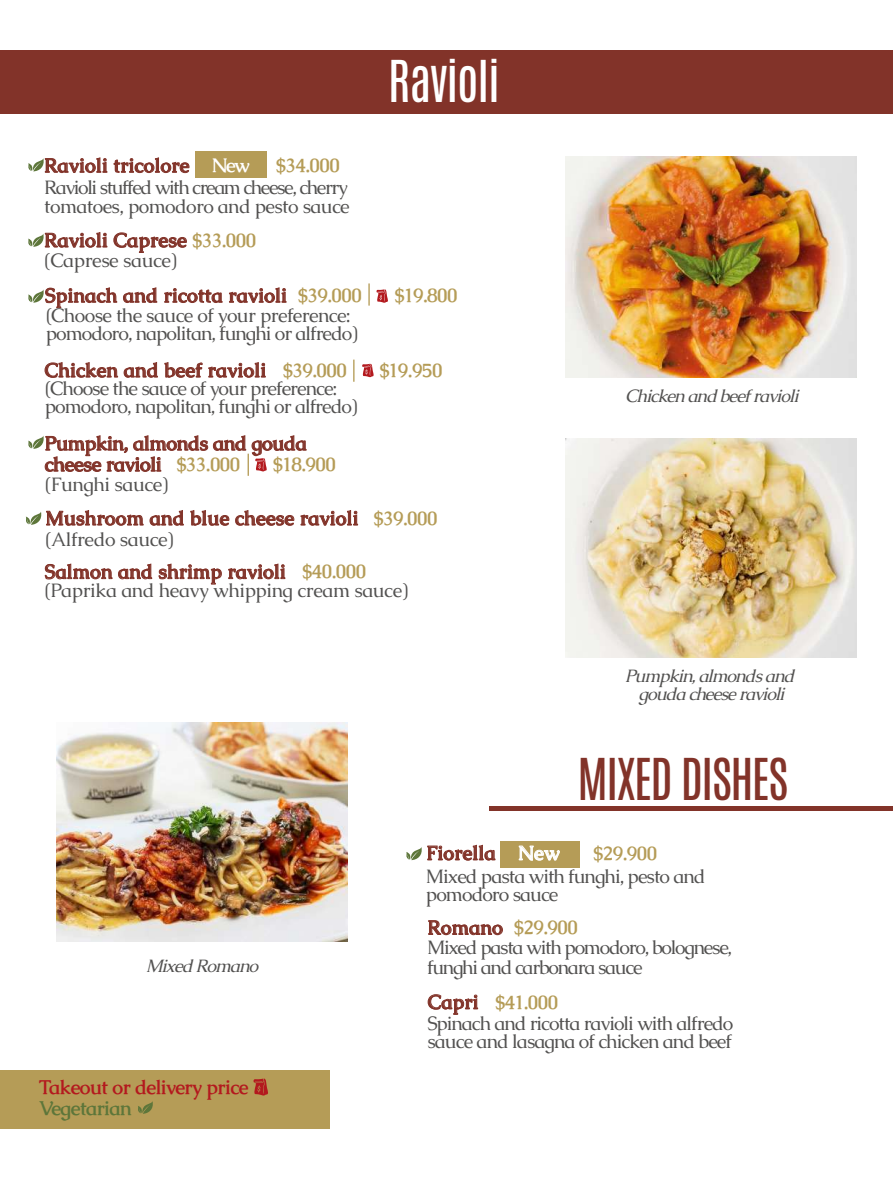
<style>
.page{position:relative;width:893px;height:1191px;background:#fff}
.page>*{position:absolute;margin:0;border:0;box-sizing:border-box;transform-origin:0 0}
.t1{font:48.15px "Antonio";letter-spacing:-.04em;color:#823329}
.t2{font:48.15px "Antonio";letter-spacing:-.025em;color:#fff}
.t3{font:700 19.8px "Caudex";letter-spacing:-.025em;color:#b3191e}
.t4{font:700 19.8px "Caudex";letter-spacing:-.025em;color:#5d763a}
.t5{font:19.5px/18px "Caudex";letter-spacing:-.05em;color:#525150}
.t6{font:700 19.5px/20.1px "Caudex";letter-spacing:.015em;color:#823329}
.t7{font:19.5px/19.5px "Caudex";letter-spacing:-.07em;color:#525150}
.t8{font:700 19.5px/21px "Caudex";letter-spacing:-.01em;color:#823329}
.t9{font:700 19.5px "Caudex";letter-spacing:-.025em;color:#b59c57}
.t10{font:19.5px "Caudex";letter-spacing:-.025em;color:#525150}
.t11{font:italic 18px/18px "Caudex";letter-spacing:-.06em;color:#525150;text-align:center}
.s1{color:#fff}
.s2{color:#b59c57}
.s3{font-weight:400;color:#525150}
.s4{font-weight:700;color:#823329}
.s5{font-weight:700;color:#b59c57}
</style>
<div class="page">
<div style="left:195px;top:152px;width:72px;height:26px;background:#b59c57"></div>
<div style="left:501px;top:841px;width:79px;height:26px;background:#b59c57"></div>
<img style="left:566px;top:438px;width:291px;height:219px">
<img style="left:566px;top:157px;width:291px;height:220px">
<img style="left:57px;top:722px;width:290px;height:219px">
<svg style="left:114px;top:157px;width:75px;height:16px"></svg>
<svg style="left:114px;top:232px;width:73px;height:21px"></svg>
<svg style="left:123px;top:287px;width:34px;height:16px"></svg>
<svg style="left:164px;top:288px;width:59px;height:15px"></svg>
<svg style="left:229px;top:287px;width:57px;height:16px"></svg>
<svg style="left:45px;top:362px;width:73px;height:16px"></svg>
<svg style="left:124px;top:362px;width:34px;height:16px"></svg>
<svg style="left:164px;top:362px;width:102px;height:16px"></svg>
<svg style="left:150px;top:510px;width:34px;height:15px"></svg>
<svg style="left:190px;top:510px;width:39px;height:15px"></svg>
<svg style="left:235px;top:510px;width:59px;height:16px"></svg>
<svg style="left:301px;top:510px;width:57px;height:16px"></svg>
<svg style="left:45px;top:564px;width:67px;height:15px"></svg>
<svg style="left:118px;top:563px;width:34px;height:16px"></svg>
<svg style="left:159px;top:563px;width:63px;height:21px"></svg>
<svg style="left:228px;top:564px;width:57px;height:16px"></svg>
<svg style="left:519px;top:845px;width:41px;height:16px"></svg>
<svg style="left:428px;top:920px;width:75px;height:15px"></svg>
<svg style="left:428px;top:994px;width:50px;height:20px"></svg>
<div style="left:0;top:51px;width:893px;height:63px;background:#823329"></div>
<hr style="left:489px;top:806px;width:404px;height:4px;background:#823329">
<hr style="left:368px;top:283px;width:2px;height:23px;background:#b59c57">
<svg style="left:353px;top:359px;width:1px;height:23px"></svg>
<svg style="left:25px;top:510px;width:119px;height:15px"></svg>
<svg style="left:376px;top:289px;width:12px;height:14px"></svg>
<svg style="left:362px;top:363px;width:12px;height:14px"></svg>
<svg style="left:406px;top:845px;width:89px;height:15px"></svg>
<div style="left:0;top:1069px;width:330px;height:59px;background:#b59c57"></div>
<svg style="left:253px;top:1078px;width:15px;height:17px"></svg>
<svg style="left:138px;top:1101px;width:15px;height:12px"></svg>
<svg style="left:28px;top:157px;width:79px;height:17px"></svg>
<svg style="left:28px;top:232px;width:79px;height:16px"></svg>
<svg style="left:28px;top:287px;width:89px;height:21px"></svg>
<svg style="left:28px;top:435px;width:279px;height:41px"></svg>
<h1 class="t2" style="left:388px;top:46px;width:113px">Ravioli</h1>
<p class="t6" style="left:44px;top:155px;width:207px">Ravioli tricolore <span class="s1">New</span></p>
<p class="t9" style="left:276px;top:153px;width:65px">$34.000</p>
<p class="t7" style="left:44px;top:177px;width:307px">Ravioli stuffed with cream cheese, cherry tomatoes, pomodoro and pesto sauce</p>
<p class="t6" style="left:44px;top:230px;width:214px">Ravioli Caprese <span class="s2">$33.000 </span><span class="s3">(Caprese sauce)</span></p>
<p class="t6" style="left:45px;top:285px;width:318px">Spinach and ricotta ravioli <span class="s2">$39.000</span></p>
<p class="t9" style="left:395px;top:283px;width:64px">$19.800</p>
<p class="t5" style="left:46px;top:307px;width:314px">(Choose the sauce of your preference: pomodoro, napolitan, funghi or alfredo)</p>
<p class="t6" style="left:45px;top:360px;width:304px">Chicken and beef ravioli <span class="s2">$39.000</span></p>
<p class="t9" style="left:380px;top:357px;width:64px">$19.950</p>
<p class="t5" style="left:45px;top:379px;width:314px">(Choose the sauce of your preference: pomodoro, napolitan, funghi or alfredo)</p>
<p class="t8" style="left:45px;top:433px;width:263px">Pumpkin, almonds and gouda cheese ravioli <span class="s2">$33.000</span></p>
<p class="t9" style="left:273px;top:451px;width:64px">$18.900</p>
<p class="t6" style="left:45px;top:467px;width:394px;line-height:33.8px"><span class="s3">(Funghi sauce)<br></span>Mushroom and blue cheese ravioli <span class="s2">$39.000</span></p>
<p class="t6" style="left:45px;top:523px;width:323px;line-height:32.1px"><span class="s3">(Alfredo sauce)<br></span>Salmon and shrimp ravioli <span class="s2">$40.000</span></p>
<p class="t10" style="left:45px;top:577px;width:365px">(Paprika and heavy whipping cream sauce)</p>
<p class="t11" style="left:625px;top:387px;width:175px">Chicken and beef ravioli</p>
<p class="t11" style="left:625px;top:666px;width:171px">Pumpkin, almonds and gouda cheese ravioli</p>
<h1 class="t1" style="left:578px;top:744px;width:212px">MIXED DISHES</h1>
<p class="t11" style="left:146px;top:956px;width:114px">Mixed Romano</p>
<p class="t3" style="left:39px;top:1074px;width:211px">Takeout or delivery price</p>
<p class="t4" style="left:39px;top:1095px;width:94px">Vegetarian</p>
<p class="t6" style="left:426px;top:842px;width:135px">Fiorella <span class="s1">New</span></p>
<p class="t9" style="left:593px;top:840px;width:65px">$29.900</p>
<p class="t5" style="left:426px;top:866px;width:281px">Mixed pasta with funghi, pesto and pomodoro sauce</p>
<p class="t5" style="left:427px;top:917px;width:306px;line-height:19.8px"><span class="s4">Romano</span> <span class="s5">$29.900<br></span>Mixed pasta with pomodoro, bolognese, funghi and carbonara sauce</p>
<p class="t5" style="left:427px;top:991px;width:308px;line-height:21.5px"><span class="s4">Capri</span> <span class="s5">$41.000<br></span>Spinach and ricotta ravioli with alfredo</p>
<p class="t5" style="left:427px;top:1032px;width:306px">sauce and lasagna of chicken and beef</p>
</div>
